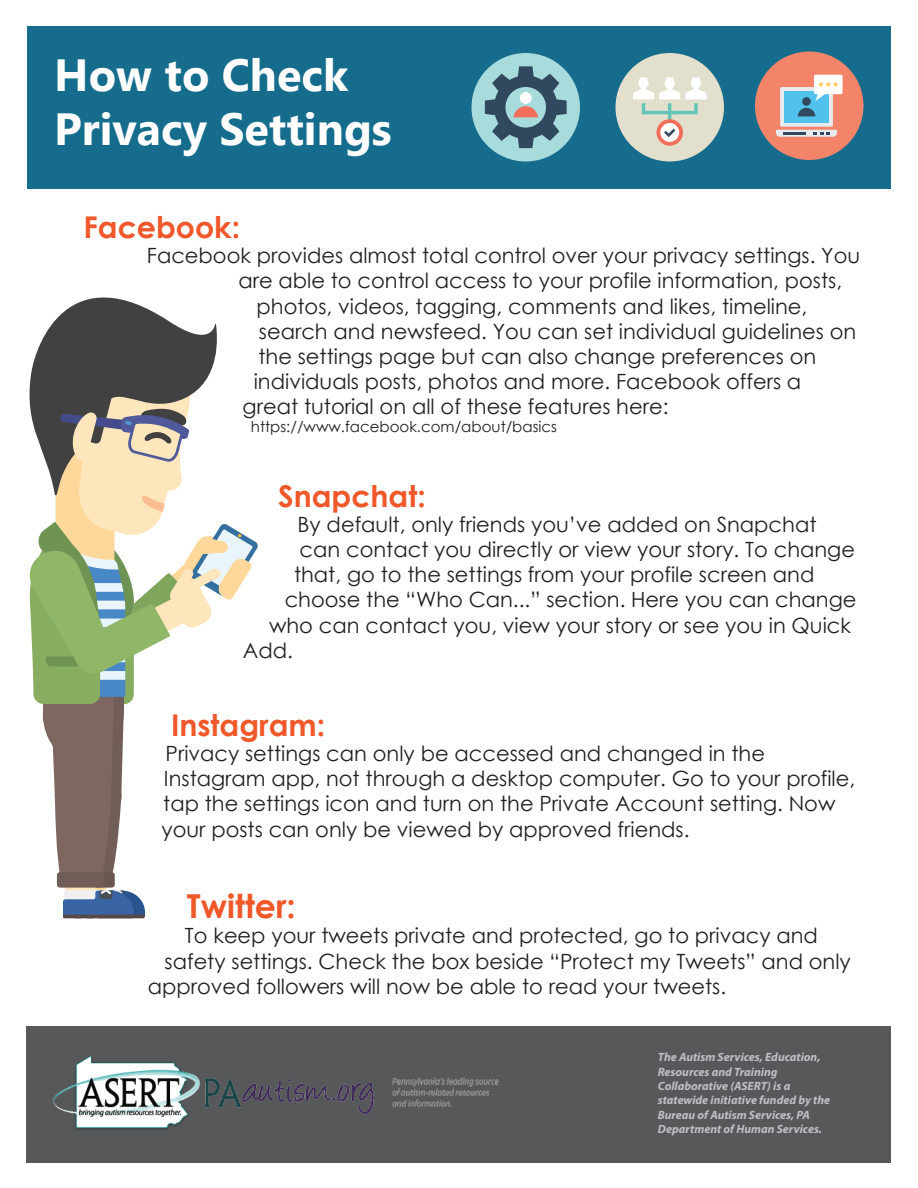
<style>
.page{position:relative;width:918px;height:1188px;background:#fff}
.page>*{position:absolute;margin:0;border:0;box-sizing:border-box;transform-origin:0 0}
.t1{font:700 45px/54px "Microsoft Tai Le";color:#fff}
.t2{font:700 33px "Century Gothic";color:#f0582a}
.t3{font:700 30px "Century Gothic";color:#f0582a}
.t4{font:700 30px "Century Gothic";color:#f0572b}
.t5{font:21px/25.2px "Century Gothic";color:#231f20}
.t6{font:15px "Century Gothic";color:#231f20}
.t7{font:italic 700 12px/14.4px "Myriad Pro";color:#bec1c4}
</style>
<div class="page">
<div style="left:27px;top:1026px;width:864px;height:137px;background:#57585a"></div>
<div style="left:27px;top:27px;width:864px;height:162px;background:#166c8c"></div>
<img style="left:54px;top:1055px;width:444px;height:75px">
<svg style="left:51px;top:297px;width:165px;height:28px"></svg>
<svg style="left:43px;top:715px;width:102px;height:203px"></svg>
<div style="left:55px;top:768px;width:56px;height:56px;background:#7d6760;border-radius:50%"></div>
<div style="left:43px;top:680px;width:70px;height:71px;background:#7d6760;border-radius:50%"></div>
<div style="left:113px;top:683px;width:11px;height:32px;background:#715e58"></div>
<div style="left:43px;top:683px;width:70px;height:32px;background:#7d6760"></div>
<svg style="left:29px;top:325px;width:229px;height:379px"></svg>
<div style="left:472px;top:53px;width:108px;height:108px;background:#a7dbdc;border-radius:50%"></div>
<svg style="left:485px;top:66px;width:82px;height:82px"></svg>
<div style="left:616px;top:53px;width:108px;height:108px;background:#e2dfcd;border-radius:50%"></div>
<svg style="left:633px;top:77px;width:74px;height:44px"></svg>
<svg style="left:657px;top:119px;width:26px;height:27px"></svg>
<div style="left:660px;top:123px;width:19px;height:19px;background:#fff;border-radius:50%"></div>
<svg style="left:664px;top:129px;width:11px;height:8px"></svg>
<div style="left:755px;top:52px;width:108px;height:108px;background:#f48469;border-radius:50%"></div>
<div style="left:780px;top:87px;width:53px;height:40px;background:#e7ebf0;border-radius:2px"></div>
<div style="left:784px;top:91px;width:45px;height:32px;background:#51c1ed"></div>
<svg style="left:776px;top:130px;width:61px;height:7px"></svg>
<div style="left:802px;top:97px;width:9px;height:9px;background:#31495e;border-radius:50%"></div>
<svg style="left:798px;top:108px;width:17px;height:8px"></svg>
<svg style="left:814px;top:75px;width:29px;height:26px"></svg>
<h1 class="t1" style="left:54px;top:51px;width:339px">How to Check<br>Privacy Settings</h1>
<h3 class="t4" style="left:83px;top:204px;width:158px">Facebook:</h3>
<p class="t5" style="left:147px;top:243px;width:715px">Facebook provides almost total control over your privacy settings. You</p>
<p class="t5" style="left:238px;top:268px;width:605px">are able to control access to your profile information, posts,</p>
<p class="t5" style="left:257px;top:293px;width:552px">photos, videos, tagging, comments and likes, timeline,</p>
<p class="t5" style="left:259px;top:318px;width:599px">search and newsfeed. You can set individual guidelines on</p>
<p class="t5" style="left:258px;top:344px;width:559px">the settings page but can also change preferences on</p>
<p class="t5" style="left:254px;top:369px;width:549px">individuals posts, photos and more. Facebook offers a</p>
<p class="t5" style="left:243px;top:394px;width:427px">great tutorial on all of these features here:</p>
<p class="t6" style="left:251px;top:417px;width:308px">https://www.facebook.com/about/basics</p>
<h3 class="t3" style="left:278px;top:473px;width:149px">Snapchat:</h3>
<p class="t5" style="left:298px;top:511px;width:520px">By default, only friends you’ve added on Snapchat</p>
<p class="t5" style="left:300px;top:536px;width:557px">can contact you directly or view your story. To change</p>
<p class="t5" style="left:294px;top:562px;width:522px">that, go to the settings from your profile screen and</p>
<p class="t5" style="left:285px;top:587px;width:573px">choose the “Who Can...” section. Here you can change</p>
<p class="t5" style="left:269px;top:612px;width:583px">who can contact you, view your story or see you in Quick</p>
<p class="t5" style="left:243px;top:637px;width:52px">Add.</p>
<h3 class="t3" style="left:171px;top:702px;width:156px">Instagram:</h3>
<p class="t5" style="left:161px;top:741px;width:695px">Privacy settings can only be accessed and changed in the Instagram app, not through a desktop computer. Go to your profile, tap the settings icon and turn on the Private Account setting. Now your posts can only be viewed by approved friends.</p>
<h2 class="t2" style="left:187px;top:881px;width:110px">Twitter:</h2>
<p class="t5" style="left:185px;top:923px;width:635px">To keep your tweets private and protected, go to privacy and</p>
<p class="t5" style="left:165px;top:948px;width:688px">safety settings. Check the box beside “Protect my Tweets” and only</p>
<p class="t5" style="left:148px;top:973px;width:580px">approved followers will now be able to read your tweets.</p>
<p class="t7" style="left:658px;top:1050px;width:174px">The Autism Services, Education,<br>Resources and Training<br>Collaborative (ASERT) is a statewide initiative funded by the<br>Bureau of Autism Services, PA<br>Department of Human Services.</p>
</div>
